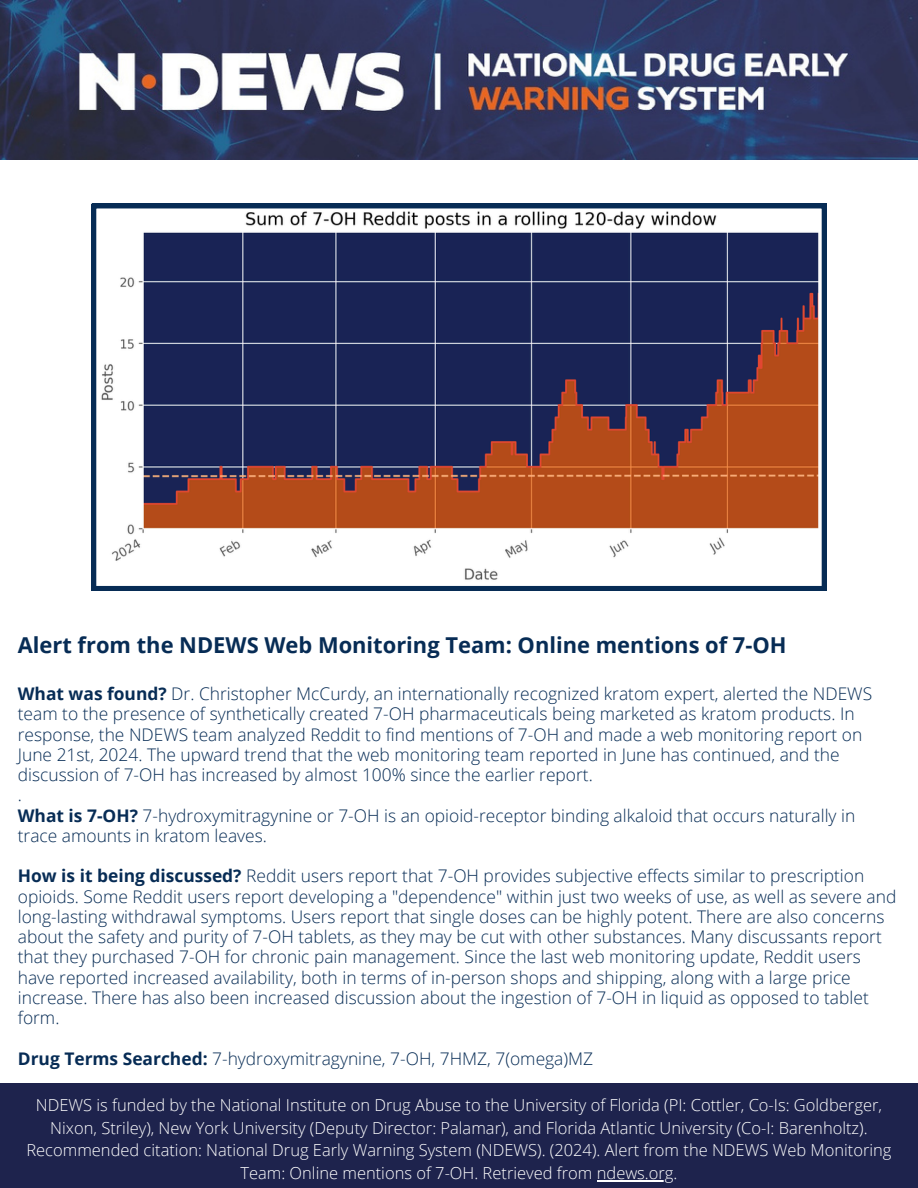
<style>
.page{position:relative;width:918px;height:1188px;background:#fff}
.page>*{position:absolute;margin:0;border:0;box-sizing:border-box;transform-origin:0 0}
.t1{font:700 21.9px "Open Sans";color:#072c55}
.t2{font:300 17.4px/20.2px "Open Sans";color:#072c55}
.t3{font:300 16.5px/22.5px "Open Sans";color:#fff;text-align:center}
.s1{font-weight:700}
</style>
<div class="page">
<div style="left:0;top:1px;width:918px;height:1187px;background:#1e234d"></div>
<img style="left:0;top:0;width:918px;height:160px">
<div style="left:0;top:160px;width:918px;height:922px;background:#fff"></div>
<svg style="left:92px;top:204px;width:734px;height:386px"></svg>
<hr style="left:597px;top:1180px;width:77px;height:1px;background:#fff">
<h1 class="t1" style="left:18px;top:629px;width:770px">Alert from the NDEWS Web Monitoring Team: Online mentions of 7-OH</h1>
<p class="t2" style="left:18px;top:683px;width:856px"><span class="s1">What was found?</span> Dr. Christopher McCurdy, an internationally recognized kratom expert, alerted the NDEWS team to the presence of synthetically created 7-OH pharmaceuticals being marketed as kratom products. In response, the NDEWS team analyzed Reddit to find mentions of 7-OH and made a web monitoring report on June 21st, 2024. The upward trend that the web monitoring team reported in June has continued, and the discussion of 7-OH has increased by almost 100% since the earlier report.</p>
<p class="t2" style="left:18px;top:784px;width:6px">.</p>
<p class="t2" style="left:18px;top:805px;width:839px"><span class="s1">What is 7-OH?</span> 7-hydroxymitragynine or 7-OH is an opioid-receptor binding alkaloid that occurs naturally in trace amounts in kratom leaves.</p>
<p class="t2" style="left:18px;top:865px;width:880px"><span class="s1">How is it being discussed?</span> Reddit users report that 7-OH provides subjective effects similar to prescription opioids. Some Reddit users report developing a "dependence" within just two weeks of use, as well as severe and long-lasting withdrawal symptoms. Users report that single doses can be highly potent. There are also concerns about the safety and purity of 7-OH tablets, as they may be cut with other substances. Many discussants report that they purchased 7-OH for chronic pain management. Since the last web monitoring update, Reddit users have reported increased availability, both in terms of in-person shops and shipping, along with a large price increase. There has also been increased discussion about the ingestion of 7-OH in liquid as opposed to tablet form.</p>
<p class="t2" style="left:18px;top:1048px;width:577px"><span class="s1">Drug Terms Searched:</span> 7-hydroxymitragynine, 7-OH, 7HMZ, 7(omega)MZ</p>
<p class="t3" style="left:36px;top:1094px;width:848px">NDEWS is funded by the National Institute on Drug Abuse to the University of Florida (PI: Cottler, Co-Is: Goldberger,<br>Nixon, Striley), New York University (Deputy Director: Palamar), and Florida Atlantic University (Co-I: Barenholtz).</p>
<p class="t3" style="left:26px;top:1139px;width:867px">Recommended citation: National Drug Early Warning System (NDEWS). (2024). Alert from the NDEWS Web Monitoring<br>Team: Online mentions of 7-OH. Retrieved from ndews.org.</p>
</div>
